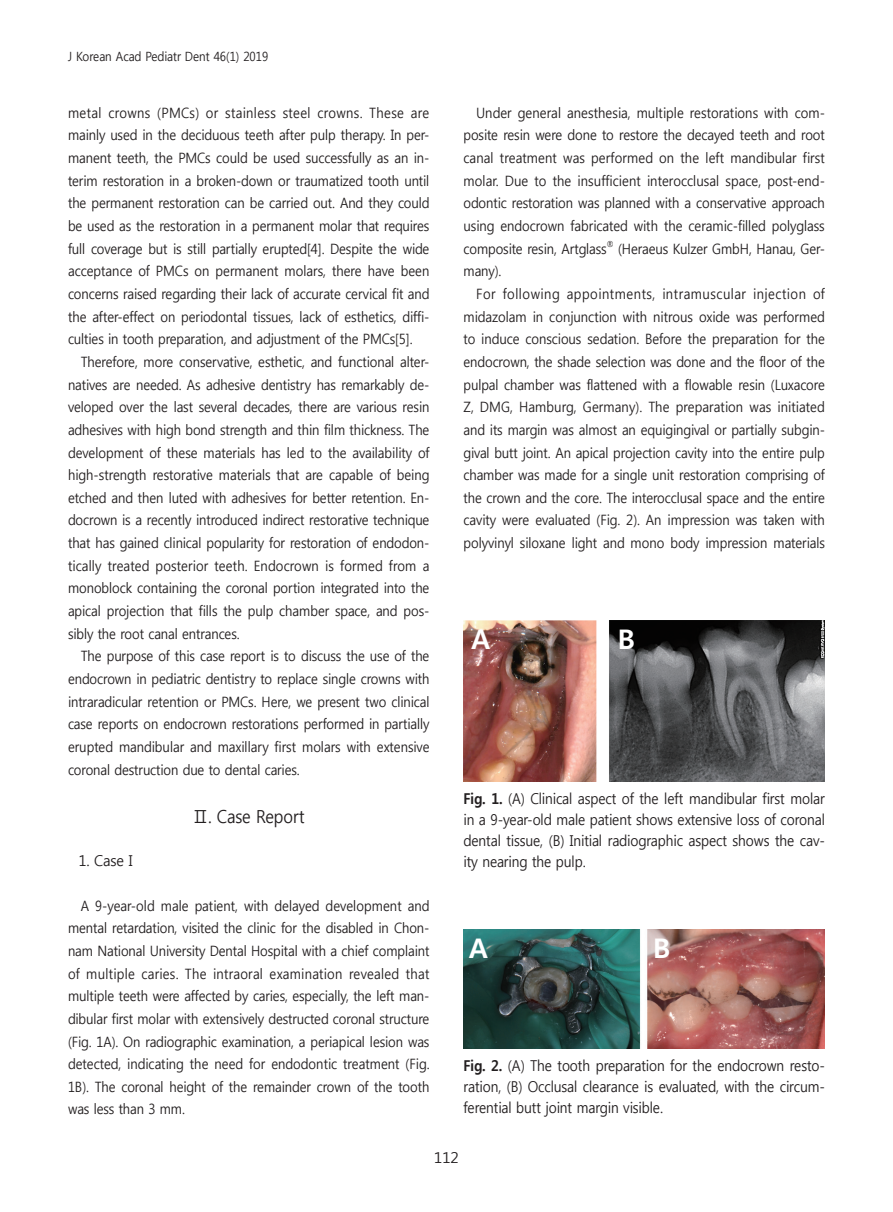
<style>
.page{position:relative;width:893px;height:1212px;background:#fff}
.page>*{position:absolute;margin:0;border:0;box-sizing:border-box;transform-origin:0 0}
.t1{font:700 27px "Malgun Gothic";color:#fff}
.t2{font:18px "Malgun Gothic";letter-spacing:-.01em;color:#231f20;scale:.9 1}
.t3{font:15px/21px "Malgun Gothic";letter-spacing:-.01em;color:#231f20;text-align:justify;scale:.9 1}
.t4{font:15px "Malgun Gothic";letter-spacing:-.01em;color:#231f20;scale:.95 1}
.t5{font:15px "Malgun Gothic";letter-spacing:-.01em;color:#231f20}
.t6{font:14.25px/22.6px "Malgun Gothic";letter-spacing:-.01em;color:#231f20;text-align:justify;scale:.9 1}
.t7{font:14.25px "Malgun Gothic";letter-spacing:.035em;color:#231f20;scale:.9 1}
.t8{font:12.75px "Malgun Gothic";letter-spacing:-.005em;color:#231f20;scale:.9 1}
.t9{font:8.25px "Malgun Gothic";color:#231f20;scale:.9 1}
.s1{font-weight:700}
</style>
<div class="page">
<img style="left:463px;top:621px;width:362px;height:160px">
<img style="left:463px;top:930px;width:362px;height:118px">
<p class="t8" style="left:68px;top:49px;width:224px">J Korean Acad Pediatr Dent 46(1) 2019</p>
<p class="t6" style="left:68px;top:102px;width:403px">metal crowns (PMCs) or stainless steel crowns. These are mainly used in the deciduous teeth after pulp therapy. In per&shy;manent teeth, the PMCs could be used successfully as an in&shy;terim restoration in a broken-down or traumatized tooth until the permanent restoration can be carried out. And they could be used as the restoration in a permanent molar that requires full coverage but is still partially erupted[4]. Despite the wide acceptance of PMCs on permanent molars, there have been concerns raised regarding their lack of accurate cervical fit and the after-effect on periodontal tissues, lack of esthetics, diffi&shy;culties in tooth preparation, and adjustment of the PMCs[5].</p>
<p class="t6" style="left:68px;top:351px;width:403px;text-indent:13px">Therefore, more conservative, esthetic, and functional alter&shy;natives are needed. As adhesive dentistry has remarkably de&shy;veloped over the last several decades, there are various resin adhesives with high bond strength and thin film thickness. The development of these materials has led to the availability of high-strength restorative materials that are capable of being etched and then luted with adhesives for better retention. En&shy;docrown is a recently introduced indirect restorative technique that has gained clinical popularity for restoration of endodon&shy;tically treated posterior teeth. Endocrown is formed from a monoblock containing the coronal portion integrated into the apical projection that fills the pulp chamber space, and pos&shy;sibly the root canal entrances.</p>
<p class="t6" style="left:68px;top:645px;width:403px;text-indent:13px">The purpose of this case report is to discuss the use of the endocrown in pediatric dentistry to replace single crowns with intraradicular retention or PMCs. Here, we present two clinical case reports on endocrown restorations performed in partially erupted mandibular and maxillary first molars with extensive coronal destruction due to dental caries.</p>
<p class="t2" style="left:193px;top:806px;width:126px">Ⅱ. Case Report</p>
<p class="t4" style="left:79px;top:852px;width:58px">1. Case I</p>
<p class="t6" style="left:68px;top:894px;width:403px;text-indent:13px">A 9-year-old male patient, with delayed development and mental retardation, visited the clinic for the disabled in Chon&shy;nam National University Dental Hospital with a chief complaint of multiple caries. The intraoral examination revealed that multiple teeth were affected by caries, especially, the left man&shy;dibular first molar with extensively destructed coronal structure (Fig. 1A). On radiographic examination, a periapical lesion was detected, indicating the need for endodontic treatment (Fig.<br>1B). The coronal height of the remainder crown of the tooth was less than 3 mm.</p>
<p class="t6" style="left:463px;top:101px;width:403px;text-indent:13px">Under general anesthesia, multiple restorations with com&shy;posite resin were done to restore the decayed teeth and root canal treatment was performed on the left mandibular first molar. Due to the insufficient interocclusal space, post-end&shy;odontic restoration was planned with a conservative approach using endocrown fabricated with the ceramic-filled polyglass composite resin, Artglass</p>
<p class="t9" style="left:607px;top:239px;width:9px">®</p>
<p class="t6" style="left:618px;top:237px;width:231px">(Heraeus Kulzer GmbH, Hanau, Ger-</p>
<p class="t6" style="left:463px;top:260px;width:43px">many).</p>
<p class="t7" style="left:476px;top:286px;width:389px">For following appointments, intramuscular injection of</p>
<p class="t6" style="left:463px;top:305px;width:403px">midazolam in conjunction with nitrous oxide was performed</p>
<p class="t6" style="left:463px;top:328px;width:403px">to induce conscious sedation. Before the preparation for the</p>
<p class="t6" style="left:463px;top:351px;width:403px">endocrown, the shade selection was done and the floor of the</p>
<p class="t6" style="left:463px;top:373px;width:403px">pulpal chamber was flattened with a flowable resin (Luxacore</p>
<p class="t6" style="left:463px;top:396px;width:403px">Z, DMG, Hamburg, Germany). The preparation was initiated</p>
<p class="t6" style="left:463px;top:419px;width:403px">and its margin was almost an equigingival or partially subgin-</p>
<p class="t6" style="left:463px;top:441px;width:403px">gival butt joint. An apical projection cavity into the entire pulp</p>
<p class="t6" style="left:463px;top:464px;width:403px">chamber was made for a single unit restoration comprising of</p>
<p class="t6" style="left:463px;top:487px;width:403px">the crown and the core. The interocclusal space and the entire</p>
<p class="t6" style="left:463px;top:509px;width:403px">cavity were evaluated (Fig. 2). An impression was taken with</p>
<p class="t6" style="left:463px;top:532px;width:403px">polyvinyl siloxane light and mono body impression materials</p>
<h1 class="t1" style="left:471px;top:623px;width:21px">A</h1>
<h1 class="t1" style="left:618px;top:623px;width:19px">B</h1>
<p class="t3" style="left:463px;top:788px;width:403px"><span class="s1">Fig. 1.</span> (A) Clinical aspect of the left mandibular first molar in a 9-year-old male patient shows extensive loss of coronal dental tissue, (B) Initial radiographic aspect shows the cav&shy;ity nearing the pulp.</p>
<h1 class="t1" style="left:469px;top:932px;width:21px">A</h1>
<h1 class="t1" style="left:653px;top:932px;width:19px">B</h1>
<p class="t3" style="left:463px;top:1055px;width:403px"><span class="s1">Fig. 2.</span> (A) The tooth preparation for the endocrown resto&shy;ration, (B) Occlusal clearance is evaluated, with the circum&shy;ferential butt joint margin visible.</p>
<p class="t5" style="left:434px;top:1149px;width:26px">112</p>
</div>
